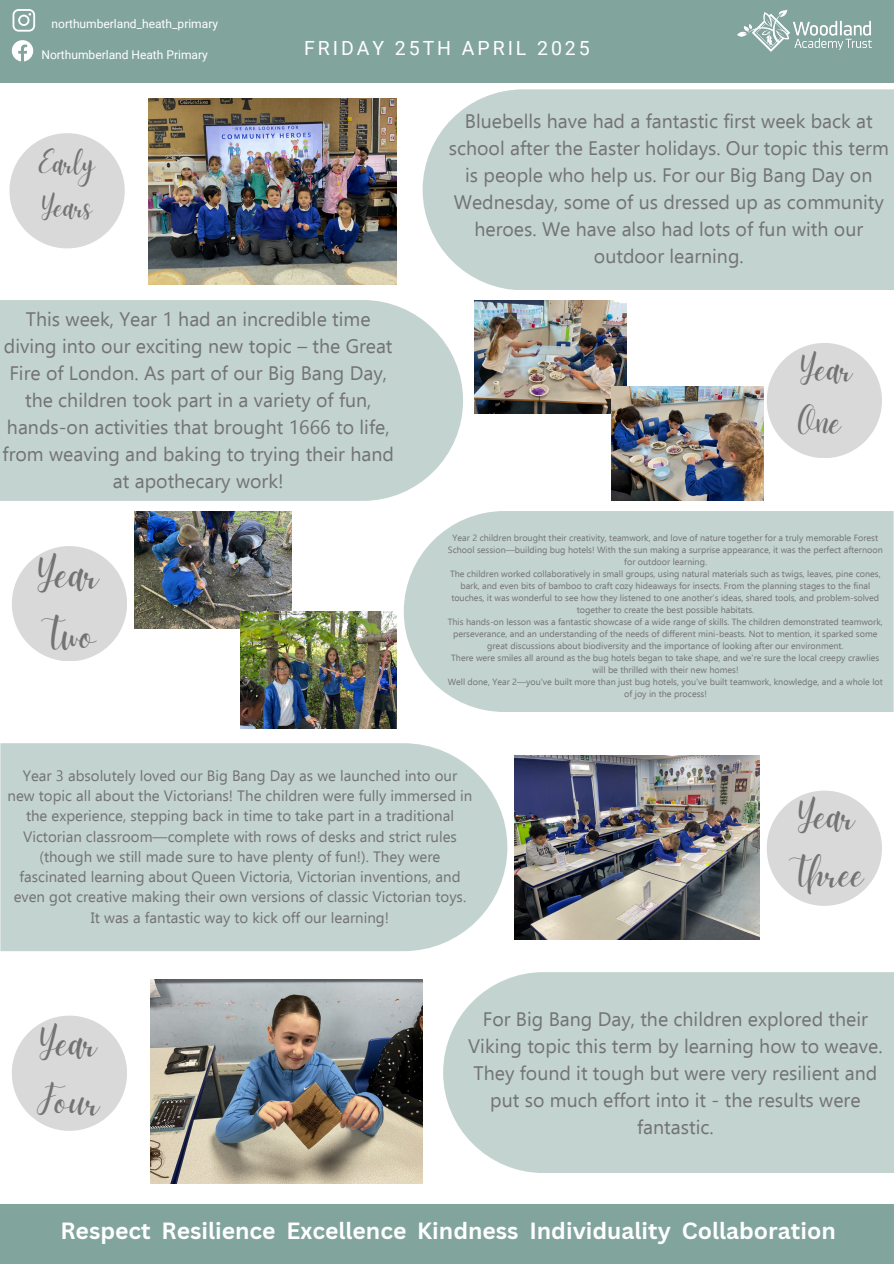
<style>
.page{position:relative;width:894px;height:1264px;background:#fff}
.page>*{position:absolute;margin:0;border:0;box-sizing:border-box;transform-origin:0 0}
.t1{font:45.45px/62.8px "Daydream";color:#737373}
.t2{font:42.45px/58.8px "Daydream";color:#737373}
.t3{font:42.15px/58.2px "Daydream";color:#737373}
.t4{font:38.85px/53.7px "Daydream";color:#737373}
.t5{font:31.95px/44.1px "Daydream";color:#737373}
.t6{font:700 22.8px "Canva Sans";color:#fff}
.t7{font:19.5px/27px "Ebrima";color:#737373;text-align:center}
.t8{font:19.5px "Roboto";letter-spacing:.15em;color:#fff}
.t9{font:15px/20.2px "Ebrima";color:#737373;text-align:center}
.t10{font:12px "Roboto";color:#fff}
.t11{font:9px/12px "Ebrima";color:#737373;text-align:center}
</style>
<div class="page">
<div style="left:0;top:0;width:893px;height:83px;background:#81a49d"></div>
<div style="left:0;top:1203px;width:893px;height:60px;background:#81a49d"></div>
<img style="left:737px;top:9px;width:134px;height:43px">
<svg style="left:12px;top:40px;width:21px;height:21px"></svg>
<div style="left:422px;top:89px;width:471px;height:201px;background:#c2d3d0"></div>
<svg style="left:13px;top:9px;width:22px;height:23px"></svg>
<div style="left:0;top:300px;width:463px;height:201px;background:#c2d3d0"></div>
<div style="left:0;top:743px;width:507px;height:208px;background:#c2d3d0"></div>
<div style="left:443px;top:972px;width:450px;height:200px;background:#c2d3d0"></div>
<svg style="left:9px;top:133px;width:115px;height:115px"></svg>
<svg style="left:12px;top:546px;width:115px;height:115px"></svg>
<svg style="left:767px;top:790px;width:114px;height:115px"></svg>
<svg style="left:766px;top:343px;width:115px;height:115px"></svg>
<svg style="left:12px;top:1015px;width:115px;height:115px"></svg>
<div style="left:403px;top:511px;width:490px;height:200px;background:#c2d3d0"></div>
<img style="left:475px;top:300px;width:151px;height:114px">
<img style="left:611px;top:387px;width:152px;height:113px">
<img style="left:135px;top:511px;width:156px;height:117px">
<img style="left:240px;top:611px;width:156px;height:117px">
<img style="left:514px;top:755px;width:245px;height:184px">
<img style="left:150px;top:979px;width:272px;height:204px">
<img style="left:149px;top:99px;width:247px;height:185px">
<p class="t10" style="left:52px;top:16px;width:168px">northumberland_heath_primary</p>
<h6 class="t10" style="left:41px;top:48px;width:168px">Northumberland Heath Primary</h6>
<p class="t5" style="left:39px;top:144px;width:58px">Early<br>Years</p>
<p class="t8" style="left:304px;top:37px;width:287px">FRIDAY 25TH APRIL 2025</p>
<p class="t7" style="left:448px;top:106px;width:441px">Bluebells have had a fantastic first week back at school after the Easter holidays. Our topic this term is people who help us. For our Big Bang Day on Wednesday, some of us dressed up as community heroes. We have also had lots of fun with our outdoor learning.</p>
<h2 class="t7" style="left:3px;top:305px;width:392px">This week, Year 1 had an incredible time diving into our exciting new topic – the Great Fire of London. As part of our Big Bang Day, the children took part in a variety of fun, hands-on activities that brought 1666 to life, from weaving and baking to trying their hand at apothecary work!</h2>
<p class="t1" style="left:38px;top:546px;width:63px">Year<br>Two</p>
<h6 class="t4" style="left:798px;top:345px;width:56px">Year<br>One</h6>
<p class="t11" style="left:448px;top:531px;width:436px">Year 2 children brought their creativity, teamwork, and love of nature together for a truly memorable Forest<br>School session—building bug hotels! With the sun making a surprise appearance, it was the perfect afternoon for outdoor learning.</p>
<h1 class="t11" style="left:450px;top:567px;width:432px">The children worked collaboratively in small groups, using natural materials such as twigs, leaves, pine cones, bark, and even bits of bamboo to craft cozy hideaways for insects. From the planning stages to the final touches, it was wonderful to see how they listened to one another’s ideas, shared tools, and problem-solved together to create the best possible habitats.</h1>
<p class="t11" style="left:447px;top:615px;width:436px">This hands-on lesson was a fantastic showcase of a wide range of skills. The children demonstrated teamwork, perseverance, and an understanding of the needs of different mini-beasts. Not to mention, it sparked some great discussions about biodiversity and the importance of looking after our environment.</p>
<p class="t11" style="left:451px;top:651px;width:429px">There were smiles all around as the bug hotels began to take shape, and we’re sure the local creepy crawlies will be thrilled with their new homes!</p>
<p class="t11" style="left:447px;top:675px;width:436px">Well done, Year 2—you’ve built more than just bug hotels, you’ve built teamwork, knowledge, and a whole lot of joy in the process!</p>
<p class="t9" style="left:8px;top:764px;width:466px">Year 3 absolutely loved our Big Bang Day as we launched into our new topic all about the Victorians! The children were fully immersed in the experience, stepping back in time to take part in a traditional Victorian classroom—complete with rows of desks and strict rules (though we still made sure to have plenty of fun!). They were fascinated learning about Queen Victoria, Victorian inventions, and even got creative making their own versions of classic Victorian toys.<br>It was a fantastic way to kick off our learning!</p>
<p class="t3" style="left:789px;top:790px;width:76px">Year<br>Three</p>
<p class="t2" style="left:37px;top:1017px;width:64px">Year<br>Four</p>
<p class="t7" style="left:468px;top:1004px;width:416px">For Big Bang Day, the children explored their Viking topic this term by learning how to weave.<br>They found it tough but were very resilient and put so much effort into it - the results were fantastic.</p>
<p class="t6" style="left:60px;top:1214px;width:776px">Respect Resilience Excellence Kindness Individuality Collaboration</p>
</div>
